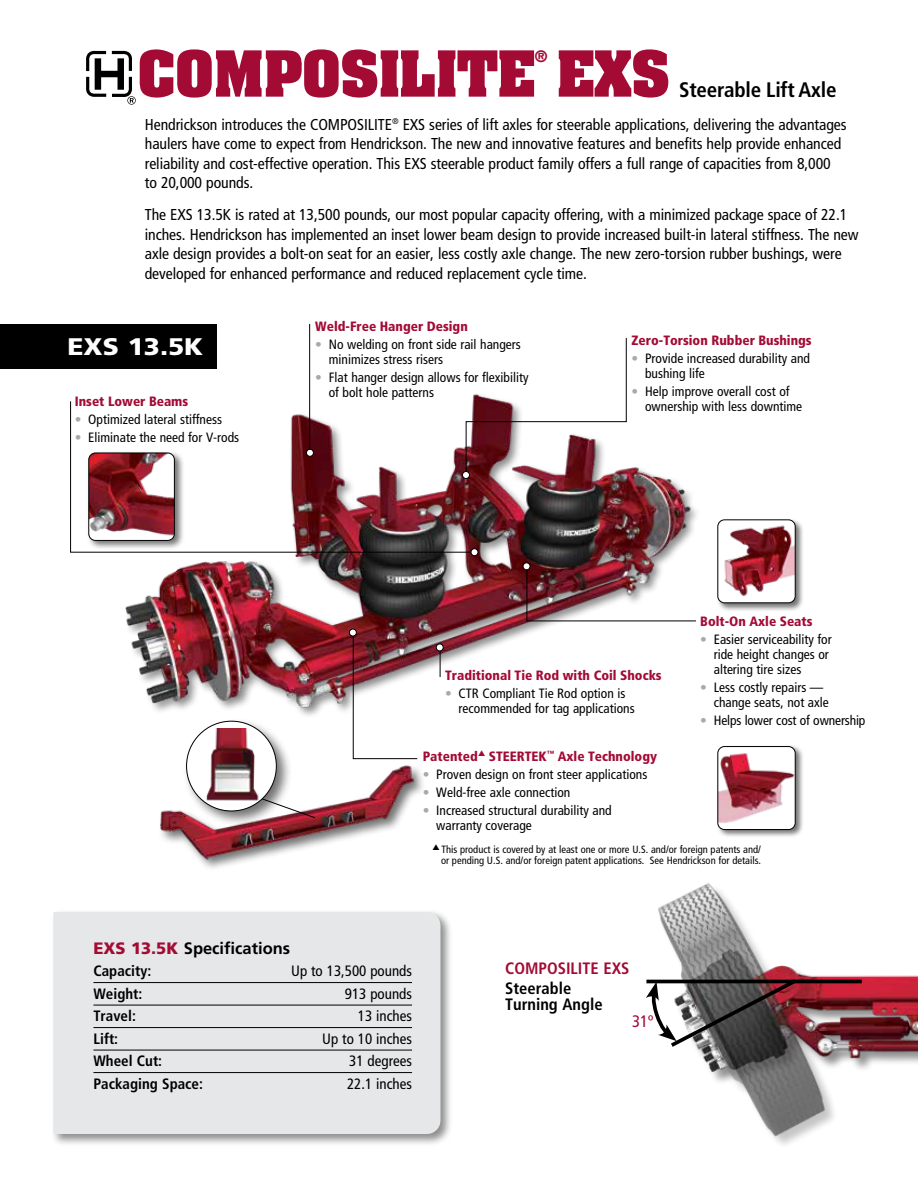
<style>
.page{position:relative;width:918px;height:1188px;background:#fff}
.page>*{position:absolute;margin:0;border:0;box-sizing:border-box;transform-origin:0 0}
.t1{font:700 54px "Aachen Std";letter-spacing:-.01em;color:#a30b35}
.t2{font:900 24px "Frutiger LT Std";color:#fff;scale:1.1 1}
.t3{font:700 condensed 21px "Frutiger LT Std";letter-spacing:-.01em;color:#000}
.t4{font:condensed 16.65px "Frutiger LT Std";color:#a30b35}
.t5{font:700 16.5px "Frutiger LT Std";color:#000}
.t6{font:700 condensed 16.5px/16.5px "Frutiger LT Std";color:#000}
.t7{font:700 condensed 16.5px "Frutiger LT Std";color:#a30b35}
.t8{font:condensed 15.75px/19.5px "Frutiger LT Std";letter-spacing:-.005em;color:#000}
.t9{font:condensed 15px "Frutiger LT Std";color:#000}
.t10{font:700 condensed 15px "Frutiger LT Std";color:#000}
.t11{font:condensed 13.5px/15px "Frutiger LT Std";color:#000}
.t12{font:900 condensed 13.5px "Frutiger LT Std";color:#a30b35}
.t13{font:700 13.5px "Aachen Std";color:#a30b35}
.t14{font:condensed 10.5px/10.5px "Frutiger LT Std";color:#000;text-align:right}
.s1{color:#a7a9ac}
.s2{font-weight:900;color:#a30b35}
</style>
<div class="page">
<svg style="left:86px;top:51px;width:50px;height:54px"></svg>
<img style="left:125px;top:385px;width:572px;height:375px">
<div style="left:50px;top:909px;width:403px;height:238px;background:#000;opacity:.45"></div>
<div style="left:53px;top:912px;width:387px;height:222px;background:#e6e7e8"></div>
<hr style="left:93px;top:982px;width:319px;height:1px;background:#000">
<hr style="left:93px;top:1005px;width:319px;height:1px;background:#000">
<hr style="left:93px;top:1027px;width:319px;height:1px;background:#000">
<hr style="left:93px;top:1050px;width:319px;height:1px;background:#000">
<hr style="left:93px;top:1072px;width:319px;height:1px;background:#000">
<div style="left:0;top:324px;width:217px;height:45px;background:#000"></div>
<hr style="left:309px;top:324px;width:1px;height:129px;background:#000">
<svg style="left:353px;top:632px;width:65px;height:127px"></svg>
<div style="left:349px;top:629px;width:7px;height:7px;background:#fff;border-radius:50%"></div>
<div style="left:349px;top:629px;width:8px;height:7px;border:1px solid #000;border-radius:50%"></div>
<hr style="left:440px;top:647px;width:1px;height:30px;background:#000">
<div style="left:436px;top:644px;width:7px;height:7px;background:#fff;border-radius:50%"></div>
<div style="left:436px;top:644px;width:8px;height:7px;border:1px solid #000;border-radius:50%"></div>
<svg style="left:526px;top:566px;width:171px;height:56px"></svg>
<div style="left:523px;top:563px;width:7px;height:7px;background:#fff;border-radius:50%"></div>
<div style="left:523px;top:562px;width:7px;height:8px;border:1px solid #000;border-radius:50%"></div>
<div style="left:716px;top:745px;width:88px;height:94px;background:#000;opacity:.55"></div>
<div style="left:718px;top:747px;width:77px;height:83px;background:#fff;border-radius:7px"></div>
<img style="left:719px;top:750px;width:75px;height:73px">
<div style="left:717px;top:746px;width:79px;height:84px;border:1px solid #000;border-radius:7px"></div>
<div style="left:716px;top:518px;width:88px;height:94px;background:#000;opacity:.55"></div>
<div style="left:718px;top:520px;width:77px;height:83px;background:#fff;border-radius:7px"></div>
<img style="left:718px;top:520px;width:77px;height:76px">
<div style="left:717px;top:519px;width:79px;height:84px;border:1px solid #000;border-radius:7px"></div>
<svg style="left:70px;top:401px;width:405px;height:152px"></svg>
<div style="left:471px;top:549px;width:7px;height:7px;background:#fff;border-radius:50%"></div>
<div style="left:471px;top:548px;width:7px;height:8px;border:1px solid #000;border-radius:50%"></div>
<svg style="left:465px;top:338px;width:162px;height:138px"></svg>
<div style="left:462px;top:472px;width:7px;height:7px;background:#fff;border-radius:50%"></div>
<div style="left:462px;top:471px;width:8px;height:8px;border:1px solid #000;border-radius:50%"></div>
<div style="left:158px;top:763px;width:269px;height:109px;background:#000;opacity:.55"></div>
<img style="left:144px;top:724px;width:273px;height:148px">
<svg style="left:293px;top:792px;width:23px;height:27px"></svg>
<div style="left:183px;top:718px;width:110px;height:109px;background:#000;opacity:.55"></div>
<div style="left:187px;top:721px;width:89px;height:90px;background:#fff;border-radius:50%"></div>
<img style="left:195px;top:728px;width:71px;height:76px">
<img style="left:658px;top:883px;width:260px;height:255px">
<hr style="left:646px;top:980px;width:216px;height:3px;background:#000">
<svg style="left:646px;top:976px;width:154px;height:74px"></svg>
<h1 class="t1" style="left:138px;top:35px;width:534px">COMPOSILITE EXS</h1>
<p class="t13" style="left:535px;top:47px;width:14px">®</p>
<h3 class="t3" style="left:679px;top:77px;width:159px">Steerable Lift Axle</h3>
<p class="t8" style="left:145px;top:114px;width:703px">Hendrickson introduces the COMPOSILITE<sup>®</sup> EXS series of lift axles for steerable applications, delivering the advantages haulers have come to expect from Hendrickson. The new and innovative features and benefits help provide enhanced reliability and cost-effective operation. This EXS steerable product family offers a full range of capacities from 8,000 to 20,000 pounds.</p>
<p class="t8" style="left:145px;top:205px;width:715px">The EXS 13.5K is rated at 13,500 pounds, our most popular capacity offering, with a minimized package space of 22.1 inches. Hendrickson has implemented an inset lower beam design to provide increased built-in lateral stiffness. The new axle design provides a bolt-on seat for an easier, less costly axle change. The new zero-torsion rubber bushings, were developed for enhanced performance and reduced replacement cycle time.</p>
<h2 class="t2" style="left:68px;top:332px;width:125px">EXS 13.5K</h2>
<p class="t12" style="left:75px;top:393px;width:115px">Inset Lower Beams</p>
<p class="t11" style="left:75px;top:412px;width:149px"><span class="s1">•</span> Optimized lateral stiffness</p>
<p class="t11" style="left:75px;top:430px;width:166px"><span class="s1">•</span> Eliminate the need for V-rods</p>
<p class="t12" style="left:315px;top:318px;width:154px">Weld-Free Hanger Design</p>
<p class="t11" style="left:329px;top:337px;width:194px;text-indent:-14px"><span class="s1">•</span> No welding on front side rail hangers minimizes stress risers</p>
<p class="t11" style="left:329px;top:370px;width:201px;text-indent:-14px"><span class="s1">•</span> Flat hanger design allows for flexibility of bolt hole patterns</p>
<p class="t12" style="left:632px;top:333px;width:182px">Zero-Torsion Rubber Bushings</p>
<p class="t11" style="left:645px;top:351px;width:166px;text-indent:-14px"><span class="s1">•</span> Provide increased durability and bushing life</p>
<p class="t11" style="left:645px;top:384px;width:159px;text-indent:-14px"><span class="s1">•</span> Help improve overall cost of ownership with less downtime</p>
<p class="t12" style="left:445px;top:667px;width:218px">Traditional Tie Rod with Coil Shocks</p>
<p class="t11" style="left:459px;top:686px;width:178px;text-indent:-14px"><span class="s1">•</span> CTR Compliant Tie Rod option is recommended for tag applications</p>
<p class="t12" style="left:423px;top:748px;width:236px">Patented ▲ STEERTEK<sup>™</sup> Axle Technology</p>
<p class="t11" style="left:423px;top:766px;width:226px"><span class="s1">•</span> Proven design on front steer applications</p>
<p class="t11" style="left:423px;top:784px;width:149px"><span class="s1">•</span> Weld-free axle connection</p>
<p class="t11" style="left:436px;top:802px;width:177px;text-indent:-14px"><span class="s1">•</span> Increased structural durability and warranty coverage</p>
<p class="t12" style="left:700px;top:613px;width:114px">Bolt-On Axle Seats</p>
<p class="t11" style="left:714px;top:632px;width:120px;text-indent:-14px"><span class="s1">•</span> Easier serviceability for ride height changes or altering tire sizes</p>
<p class="t11" style="left:714px;top:680px;width:117px;text-indent:-14px"><span class="s1">•</span> Less costly repairs — change seats, not axle</p>
<p class="t11" style="left:700px;top:713px;width:167px"><span class="s1">•</span> Helps lower cost of ownership</p>
<p class="t14" style="left:433px;top:844px;width:330px">▲ This product is covered by at least one or more U.S. and/or foreign patents and/ or pending U.S. and/or foreign patent applications. See Hendrickson for details.</p>
<p class="t5" style="left:93px;top:938px;width:198px"><span class="s2">EXS 13.5K</span> Specifications</p>
<p class="t10" style="left:93px;top:962px;width:59px">Capacity:</p>
<p class="t9" style="left:291px;top:962px;width:122px">Up to 13,500 pounds</p>
<p class="t10" style="left:93px;top:985px;width:50px">Weight:</p>
<p class="t9" style="left:345px;top:985px;width:69px">913 pounds</p>
<p class="t10" style="left:93px;top:1007px;width:44px">Travel:</p>
<p class="t9" style="left:358px;top:1007px;width:56px">13 inches</p>
<p class="t10" style="left:93px;top:1030px;width:26px">Lift:</p>
<p class="t9" style="left:322px;top:1030px;width:91px">Up to 10 inches</p>
<p class="t10" style="left:93px;top:1052px;width:70px">Wheel Cut:</p>
<p class="t9" style="left:349px;top:1052px;width:64px">31 degrees</p>
<p class="t10" style="left:93px;top:1075px;width:111px">Packaging Space:</p>
<p class="t9" style="left:347px;top:1075px;width:66px">22.1 inches</p>
<p class="t7" style="left:505px;top:959px;width:126px">COMPOSILITE EXS</p>
<p class="t6" style="left:505px;top:980px;width:99px">Steerable<br>Turning Angle</p>
<p class="t4" style="left:632px;top:1011px;width:23px">31º</p>
</div>
